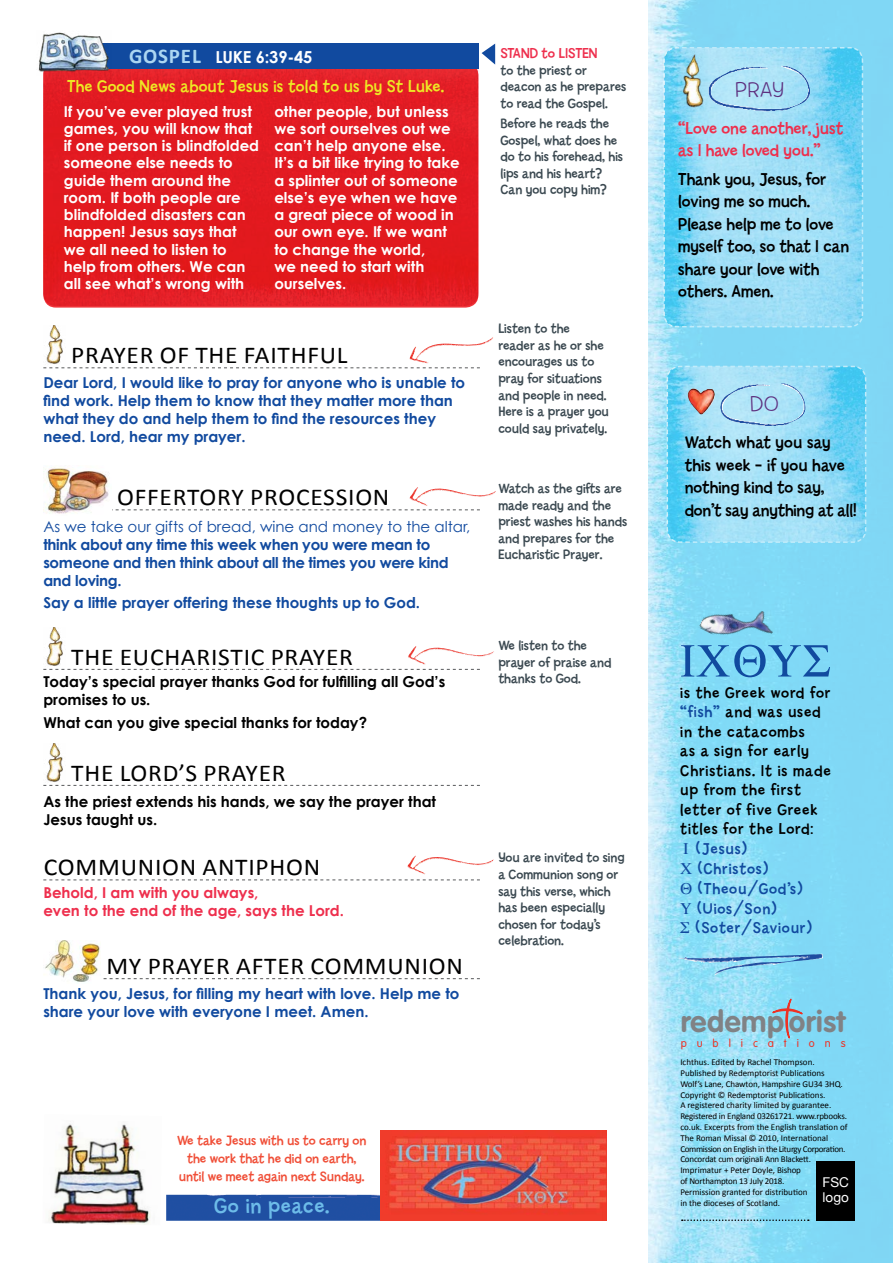
<style>
.page{position:relative;width:893px;height:1263px;background:#fff}
.page>*{position:absolute;margin:0;border:0;box-sizing:border-box;transform-origin:0 0}
.t1{font:700 29.85px "VAG Rounded";letter-spacing:.015em;color:#808285}
.t2{font:24.15px "Calibri";letter-spacing:.03em;color:#000;scale:1.05 1}
.t3{font:22.65px "Billy Std";letter-spacing:.03em;color:#6dbce9}
.t4{font:300 22.5px "Billy Std";letter-spacing:.02em;color:#5d2f7e;scale:1.06 1}
.t5{font:18px/22.5px "Billy Std";color:#000}
.t6{font:18px "Billy Std";letter-spacing:.01em;color:#eee824}
.t7{font:18px/22.5px "Billy Std";color:#ee2f4d}
.t8{font:16.5px/19.5px "Billy Std";letter-spacing:.05em;color:#000}
.t9{font:16.5px/19.8px "Billy Std";letter-spacing:.05em;color:#114a9f}
.t10{font:700 16.5px "Century Gothic";letter-spacing:-.01em;color:#fff}
.t11{font:700 15px/17.2px "Century Gothic";color:#fff}
.t12{font:700 15px/18px "Century Gothic";color:#114a9f}
.t13{font:700 15px/18px "Century Gothic";color:#000}
.t14{font:700 15px/18px "Century Gothic";letter-spacing:-.02em;color:#114a9f}
.t15{font:700 15px/18px "Century Gothic";color:#ee2f4d}
.t16{font:15px "Century Gothic";color:#114a9f}
.t17{font:15px "Billy Std";color:#ee2f4d}
.t18{font:14.25px/16.5px "Billy Std";color:#3b4951}
.t19{font:14.25px/17.9px "Billy Std";color:#f04e37;text-align:center}
.t20{font:13.5px/15px "Helvetica Neue";color:#fff}
.t21{font:300 11.1px "VAG Rounded";letter-spacing:.9em;color:#ee3124}
.t22{font:9px/10.8px "Calibri";letter-spacing:-.005em;color:#000}
.s1{font-family:"Calibri";font-size:21px;color:#acd6f2}
.s2{color:#114a9f}
</style>
<div class="page">
<div style="left:43px;top:62px;width:435px;height:246px;background:#e21a21;border-radius:13px"></div>
<img style="left:648px;top:0;width:245px;height:1263px">
<svg style="left:666px;top:365px;width:201px;height:179px;background:#8ddaf5"></svg>
<svg style="left:663px;top:46px;width:201px;height:282px;background:#90daf5"></svg>
<div style="left:43px;top:44px;width:435px;height:25px;background:#114a9f"></div>
<img style="left:38px;top:32px;width:73px;height:43px">
<svg style="left:43px;top:367px;width:437px;height:1px"></svg>
<svg style="left:112px;top:509px;width:368px;height:1px"></svg>
<svg style="left:43px;top:669px;width:437px;height:1px"></svg>
<svg style="left:43px;top:785px;width:437px;height:1px"></svg>
<svg style="left:43px;top:879px;width:437px;height:1px"></svg>
<svg style="left:103px;top:978px;width:377px;height:1px"></svg>
<img style="left:46px;top:325px;width:17px;height:39px">
<img style="left:43px;top:467px;width:66px;height:47px">
<img style="left:46px;top:627px;width:17px;height:39px">
<img style="left:46px;top:743px;width:17px;height:39px">
<img style="left:45px;top:941px;width:55px;height:41px">
<svg style="left:482px;top:44px;width:13px;height:21px"></svg>
<img style="left:679px;top:51px;width:28px;height:59px">
<img style="left:682px;top:388px;width:33px;height:26px">
<img style="left:702px;top:66px;width:114px;height:46px">
<img style="left:715px;top:383px;width:95px;height:43px">
<img style="left:409px;top:337px;width:84px;height:27px">
<img style="left:409px;top:487px;width:87px;height:19px">
<img style="left:407px;top:855px;width:87px;height:20px">
<img style="left:408px;top:646px;width:86px;height:19px">
<img style="left:698px;top:589px;width:81px;height:56px">
<img style="left:678px;top:954px;width:145px;height:21px">
<img style="left:166px;top:1194px;width:248px;height:27px">
<img style="left:381px;top:1131px;width:226px;height:89px">
<img style="left:48px;top:1124px;width:103px;height:101px">
<svg style="left:681px;top:645px;width:149px;height:32px;background:#60b0dd"></svg>
<svg style="left:771px;top:999px;width:45px;height:41px;background:#8ccbe3"></svg>
<div style="left:817px;top:1161px;width:38px;height:59px;background:#000"></div>
<svg style="left:682px;top:1219px;width:127px;height:2px"></svg>
<svg style="left:684px;top:843px;width:4px;height:11px"></svg>
<svg style="left:680px;top:863px;width:12px;height:11px"></svg>
<svg style="left:681px;top:882px;width:11px;height:12px"></svg>
<svg style="left:680px;top:902px;width:11px;height:11px"></svg>
<svg style="left:680px;top:922px;width:9px;height:11px"></svg>
<h3 class="t10" style="left:129px;top:46px;width:185px"><span class="s1">GOSPEL</span> LUKE 6:39-45</h3>
<h3 class="t6" style="left:67px;top:76px;width:379px">The Good News about Jesus is told to us by St Luke.</h3>
<p class="t11" style="left:64px;top:102px;width:197px">If you’ve ever played trust games, you will know that if one person is blindfolded someone else needs to guide them around the room. If both people are blindfolded disasters can happen! Jesus says that we all need to listen to help from others. We can all see what’s wrong with</p>
<p class="t11" style="left:274px;top:102px;width:187px">other people, but unless we sort ourselves out we can’t help anyone else.<br>It’s a bit like trying to take a splinter out of someone else’s eye when we have a great piece of wood in our own eye. If we want to change the world,<br>we need to start with ourselves.</p>
<h2 class="t2" style="left:71px;top:340px;width:265px">PRAYER OF THE FAITHFUL</h2>
<h3 class="t12" style="left:43px;top:374px;width:423px">Dear Lord, I would like to pray for anyone who is unable to find work. Help them to know that they matter more than what they do and help them to find the resources they need. Lord, hear my prayer.</h3>
<h2 class="t2" style="left:117px;top:482px;width:261px">OFFERTORY PROCESSION</h2>
<h3 class="t16" style="left:43px;top:517px;width:428px">As we take our gifts of bread, wine and money to the altar,</h3>
<h3 class="t14" style="left:43px;top:535px;width:407px">think about any time this week when you were mean to someone and then think about all the times you were kind and loving.</h3>
<h3 class="t12" style="left:43px;top:594px;width:378px">Say a little prayer offering these thoughts up to God.</h3>
<h2 class="t2" style="left:71px;top:641px;width:270px">THE EUCHARISTIC PRAYER</h2>
<h3 class="t13" style="left:43px;top:672px;width:403px">Today’s special prayer thanks God for fulfilling all God’s promises to us.</h3>
<h3 class="t13" style="left:43px;top:713px;width:325px">What can you give special thanks for today?</h3>
<h2 class="t2" style="left:71px;top:757px;width:206px">THE LORD’S PRAYER</h2>
<h3 class="t13" style="left:43px;top:792px;width:394px">As the priest extends his hands, we say the prayer that<br>Jesus taught us.</h3>
<h2 class="t2" style="left:44px;top:852px;width:265px">COMMUNION ANTIPHON</h2>
<h3 class="t15" style="left:43px;top:883px;width:302px">Behold, I am with you always,<br>even to the end of the age, says the Lord.</h3>
<h2 class="t2" style="left:106px;top:951px;width:341px">MY PRAYER AFTER COMMUNION</h2>
<h3 class="t12" style="left:43px;top:984px;width:418px">Thank you, Jesus, for filling my heart with love. Help me to share your love with everyone I meet. Amen.</h3>
<h3 class="t19" style="left:177px;top:1132px;width:191px">We take Jesus with us to carry on the work that he did on earth, until we meet again next Sunday.</h3>
<h3 class="t3" style="left:214px;top:1193px;width:117px">Go in peace.</h3>
<h3 class="t17" style="left:500px;top:45px;width:99px">STAND to LISTEN</h3>
<h3 class="t18" style="left:500px;top:62px;width:127px">to the priest or deacon as he prepares to read the Gospel.</h3>
<h3 class="t18" style="left:500px;top:116px;width:124px">Before he reads the<br>Gospel, what does he do to his forehead, his lips and his heart?<br>Can you copy him?</h3>
<h3 class="t7" style="left:678px;top:117px;width:166px">“Love one another, just as I have loved you.”</h3>
<h3 class="t4" style="left:735px;top:77px;width:47px">PRAY</h3>
<h3 class="t5" style="left:678px;top:168px;width:172px">Thank you, Jesus, for loving me so much.<br>Please help me to love myself too, so that I can share your love with others. Amen.</h3>
<h3 class="t18" style="left:498px;top:321px;width:112px">Listen to the reader as he or she encourages us to pray for situations and people in need.<br>Here is a prayer you could say privately.</h3>
<h3 class="t18" style="left:498px;top:481px;width:131px">Watch as the gifts are made ready and the priest washes his hands and prepares for the<br>Eucharistic Prayer.</h3>
<h3 class="t18" style="left:498px;top:638px;width:115px">We listen to the prayer of praise and thanks to God.</h3>
<h3 class="t18" style="left:498px;top:850px;width:128px">You are invited to sing a Communion song or say this verse, which has been especially chosen for today’s celebration.</h3>
<h3 class="t4" style="left:750px;top:391px;width:28px">DO</h3>
<h3 class="t5" style="left:685px;top:432px;width:173px">Watch what you say this week – if you have nothing kind to say, don’t say anything at all!</h3>
<h3 class="t8" style="left:680px;top:683px;width:152px">is the Greek word for <span class="s2">“fish”</span> and was used in the catacombs<br>as a sign for early<br>Christians. It is made up from the first letter of five Greek titles for the Lord:</h3>
<h3 class="t9" style="left:695px;top:839px;width:118px">(Jesus) (Christos) (Theou/God’s) (Uios/Son) (Soter/Saviour)</h3>
<h1 class="t1" style="left:681px;top:1004px;width:166px">redemp orist</h1>
<p class="t21" style="left:681px;top:1036px;width:166px">publications</p>
<p class="t22" style="left:680px;top:1057px;width:169px">Ichthus. Edited by Rachel Thompson.<br>Published by Redemptorist Publications Wolf’s Lane, Chawton, Hampshire GU34 3HQ.<br>Copyright © Redemptorist Publications.<br>A registered charity limited by guarantee.<br>Registered in England 03261721. www.rpbooks. co.uk. Excerpts from the English translation of The Roman Missal © 2010, International Commission on English in the Liturgy Corporation.<br>Concordat cum originali Ann Blackett.<br>Imprimatur + Peter Doyle, Bishop<br>of Northampton 13 July 2018.<br>Permission granted for distribution<br>in the dioceses of Scotland.</p>
<h3 class="t20" style="left:823px;top:1175px;width:28px">FSC logo</h3>
</div>
